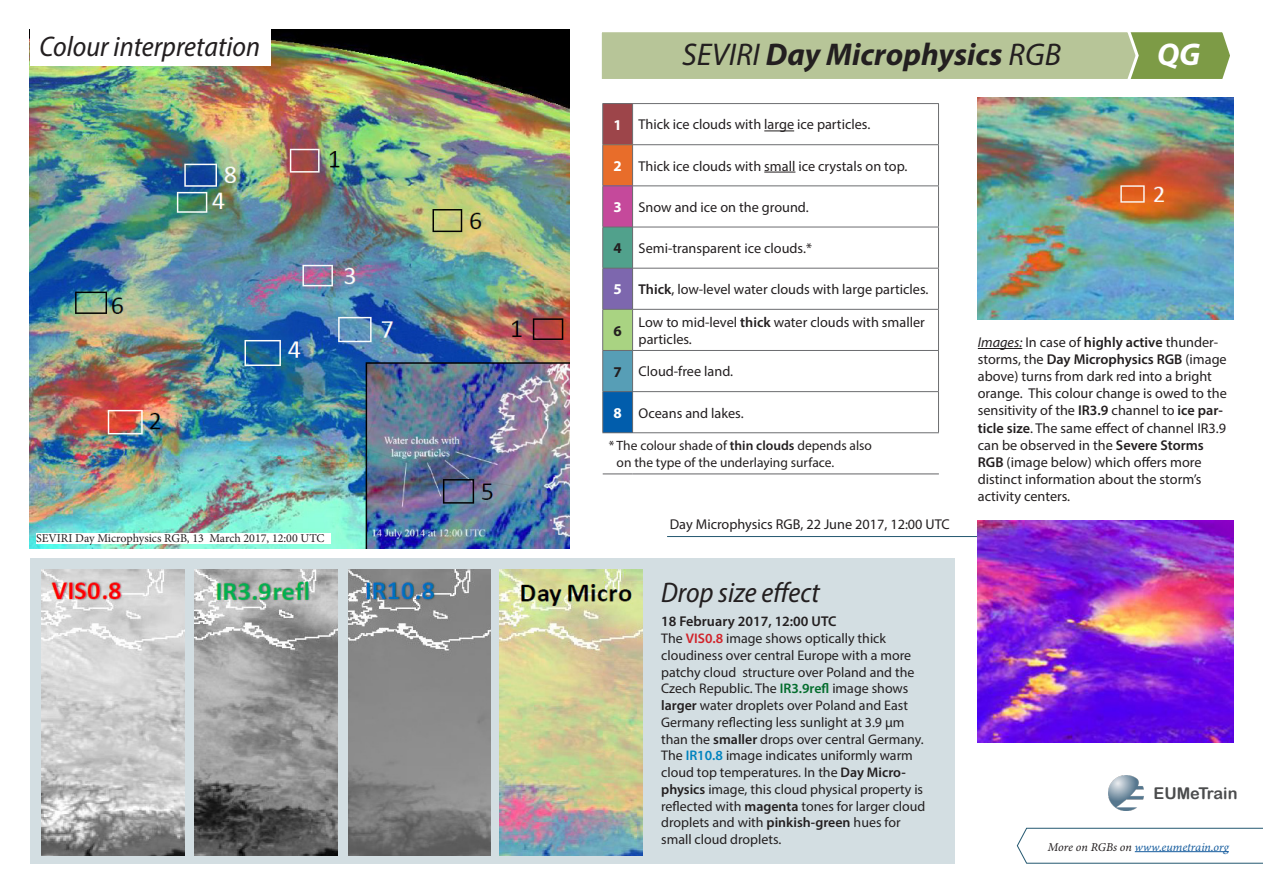
<style>
.page{position:relative;width:1263px;height:893px;background:#fff}
.page>*{position:absolute;margin:0;border:0;box-sizing:border-box;transform-origin:0 0}
.t1{font:italic 700 31.5px "Myriad Pro";color:#231f20}
.t2{font:italic 700 31.5px "Myriad Pro";color:#fff}
.t3{font:italic 28.5px "Myriad Variable Concept";color:#231f20}
.t4{font:16.2px "Arial Rounded MT Bold";color:#4b4c4d}
.t5{font:700 15px "Myriad Pro";color:#fff}
.t6{font:700 15px "Myriad Pro";color:#231f20}
.t7{font:14.25px/17.1px "Myriad Pro";color:#231f20}
.t8{font:14.25px "Myriad Variable Concept";color:#231f20}
.t9{font:13.95px/16.8px "Myriad Pro";color:#231f20}
.t10{font:13.5px/16.2px "Myriad Pro";color:#231f20}
.t11{font:12px "Minion Pro";color:#231f20}
.t12{font:italic 12px "Minion Variable Concept";color:#175d9e}
.s1{font-family:"Myriad Variable Concept";font-weight:400}
.s2{font-family:"Myriad Variable Concept"}
.s3{font-family:"Myriad Variable Concept";color:#d1232a}
.s4{font-family:"Myriad Variable Concept";color:#026c2c}
.s5{font-family:"Myriad Variable Concept";color:#0083bf}
.s6{font-style:italic}
.s7{color:#231f20}
</style>
<div class="page">
<hr style="left:667px;top:536px;width:476px;height:1px;background:#245870">
<div style="left:30px;top:558px;width:925px;height:305px;background:#d3dee2"></div>
<img style="left:30px;top:30px;width:540px;height:518px">
<div style="left:30px;top:23px;width:240px;height:43px;background:#fff"></div>
<svg style="left:601px;top:32px;width:629px;height:47px;background:#afbf8d"></svg>
<svg style="left:603px;top:104px;width:335px;height:370px"></svg>
<div style="left:603px;top:145px;width:30px;height:41px;background:#e86d2a"></div>
<div style="left:603px;top:186px;width:30px;height:41px;background:#c5499b"></div>
<div style="left:603px;top:227px;width:30px;height:41px;background:#51a18c"></div>
<div style="left:603px;top:268px;width:30px;height:41px;background:#7d67ae"></div>
<div style="left:603px;top:309px;width:30px;height:41px;background:#a9d382"></div>
<div style="left:603px;top:350px;width:30px;height:42px;background:#579eb6"></div>
<div style="left:603px;top:392px;width:30px;height:41px;background:#015dac"></div>
<hr style="left:603px;top:474px;width:30px;height:1px;background:#636366">
<hr style="left:633px;top:474px;width:306px;height:1px;background:#636366">
<hr style="left:602px;top:145px;width:1px;height:40px;background:#6c6d70">
<hr style="left:632px;top:145px;width:1px;height:40px;background:#6c6d70">
<hr style="left:938px;top:145px;width:1px;height:40px;background:#6c6d70">
<hr style="left:602px;top:185px;width:31px;height:1px;background:#6c6d70">
<hr style="left:602px;top:186px;width:1px;height:41px;background:#6c6d70">
<hr style="left:633px;top:185px;width:306px;height:1px;background:#6c6d70">
<hr style="left:632px;top:186px;width:1px;height:41px;background:#6c6d70">
<hr style="left:938px;top:186px;width:1px;height:41px;background:#6c6d70">
<hr style="left:602px;top:227px;width:31px;height:1px;background:#6c6d70">
<hr style="left:602px;top:227px;width:1px;height:41px;background:#6c6d70">
<hr style="left:633px;top:227px;width:306px;height:1px;background:#6c6d70">
<hr style="left:632px;top:227px;width:1px;height:41px;background:#6c6d70">
<hr style="left:938px;top:227px;width:1px;height:41px;background:#6c6d70">
<hr style="left:602px;top:268px;width:31px;height:1px;background:#6c6d70">
<hr style="left:602px;top:269px;width:1px;height:40px;background:#6c6d70">
<hr style="left:633px;top:268px;width:306px;height:1px;background:#6c6d70">
<hr style="left:632px;top:269px;width:1px;height:40px;background:#6c6d70">
<hr style="left:938px;top:269px;width:1px;height:40px;background:#6c6d70">
<hr style="left:602px;top:309px;width:31px;height:1px;background:#6c6d70">
<hr style="left:602px;top:310px;width:1px;height:40px;background:#6c6d70">
<hr style="left:633px;top:309px;width:306px;height:1px;background:#6c6d70">
<hr style="left:632px;top:310px;width:1px;height:40px;background:#6c6d70">
<hr style="left:938px;top:310px;width:1px;height:40px;background:#6c6d70">
<hr style="left:602px;top:350px;width:31px;height:1px;background:#6c6d70">
<hr style="left:602px;top:351px;width:1px;height:40px;background:#6c6d70">
<hr style="left:633px;top:350px;width:306px;height:1px;background:#6c6d70">
<hr style="left:632px;top:351px;width:1px;height:40px;background:#6c6d70">
<hr style="left:938px;top:351px;width:1px;height:40px;background:#6c6d70">
<hr style="left:602px;top:391px;width:31px;height:1px;background:#6c6d70">
<hr style="left:602px;top:392px;width:1px;height:40px;background:#6c6d70">
<hr style="left:633px;top:391px;width:306px;height:1px;background:#6c6d70">
<hr style="left:632px;top:392px;width:1px;height:40px;background:#6c6d70">
<hr style="left:938px;top:392px;width:1px;height:40px;background:#6c6d70">
<hr style="left:602px;top:432px;width:31px;height:1px;background:#6c6d70">
<hr style="left:633px;top:432px;width:306px;height:1px;background:#6c6d70">
<hr style="left:602px;top:103px;width:31px;height:1px;background:#6c6d70">
<hr style="left:602px;top:104px;width:1px;height:40px;background:#6c6d70">
<hr style="left:633px;top:103px;width:306px;height:1px;background:#6c6d70">
<hr style="left:632px;top:104px;width:1px;height:40px;background:#6c6d70">
<hr style="left:938px;top:104px;width:1px;height:40px;background:#6c6d70">
<hr style="left:602px;top:144px;width:31px;height:1px;background:#6c6d70">
<hr style="left:633px;top:144px;width:306px;height:1px;background:#6c6d70">
<hr style="left:764px;top:131px;width:30px;height:1px;background:#231f20">
<hr style="left:764px;top:172px;width:31px;height:1px;background:#231f20">
<img style="left:978px;top:97px;width:255px;height:223px">
<img style="left:978px;top:520px;width:255px;height:223px">
<img style="left:41px;top:570px;width:143px;height:286px">
<img style="left:195px;top:570px;width:142px;height:286px">
<img style="left:348px;top:570px;width:143px;height:286px">
<img style="left:499px;top:570px;width:143px;height:286px">
<hr style="left:978px;top:348px;width:44px;height:1px;background:#231f20">
<img style="left:1108px;top:776px;width:35px;height:35px">
<svg style="left:1016px;top:827px;width:247px;height:37px"></svg>
<hr style="left:1135px;top:851px;width:94px;height:1px;background:#175d9e">
<div style="left:36px;top:533px;width:295px;height:11px;background:#fff"></div>
<p class="t3" style="left:39px;top:29px;width:222px">Colour interpretation</p>
<p class="t1" style="left:682px;top:34px;width:380px"><span class="s1">SEVIRI</span> Day Microphysics <span class="s1">RGB</span></p>
<p class="t2" style="left:1157px;top:34px;width:45px">QG</p>
<p class="t11" style="left:36px;top:530px;width:290px">SEVIRI Day Microphysics RGB, 13 March 2017, 12:00 UTC</p>
<p class="t5" style="left:613px;top:115px;width:10px">1</p>
<p class="t7" style="left:639px;top:116px;width:233px">Thick ice clouds with large ice particles.</p>
<p class="t5" style="left:613px;top:156px;width:10px">2</p>
<p class="t7" style="left:639px;top:157px;width:270px">Thick ice clouds with small ice crystals on top.</p>
<p class="t5" style="left:613px;top:197px;width:10px">3</p>
<p class="t7" style="left:639px;top:198px;width:172px">Snow and ice on the ground.</p>
<p class="t6" style="left:613px;top:238px;width:10px">4</p>
<p class="t7" style="left:639px;top:239px;width:175px">Semi-transparent ice clouds.*</p>
<p class="t5" style="left:613px;top:280px;width:10px">5</p>
<p class="t7" style="left:639px;top:281px;width:291px"><span class="s2">Thick</span>, low-level water clouds with large particles.</p>
<p class="t6" style="left:613px;top:321px;width:10px">6</p>
<p class="t7" style="left:639px;top:313px;width:288px">Low to mid-level <span class="s2">thick</span> water clouds with smaller particles.</p>
<p class="t6" style="left:613px;top:362px;width:10px">7</p>
<p class="t7" style="left:639px;top:363px;width:96px">Cloud-free land.</p>
<p class="t5" style="left:613px;top:403px;width:10px">8</p>
<p class="t7" style="left:639px;top:404px;width:107px">Oceans and lakes.</p>
<p class="t10" style="left:617px;top:437px;width:257px;text-indent:-8px">* The colour shade of <span class="s2">thin clouds</span> depends also on the type of the underlaying surface.</p>
<p class="t7" style="left:670px;top:515px;width:282px">Day Microphysics RGB, 22 June 2017, 12:00 UTC</p>
<p class="t3" style="left:661px;top:576px;width:160px">Drop size effect</p>
<p class="t8" style="left:661px;top:613px;width:177px">18 February 2017, 12:00 UTC</p>
<p class="t9" style="left:661px;top:630px;width:266px">The <span class="s3">VIS0.8</span> image shows optically thick cloudiness over central Europe with a more patchy cloud structure over Poland and the Czech Republic. The <span class="s4">IR3.9refl</span> image shows <span class="s2">larger</span> water droplets over Poland and East Germany reflecting less sunlight at 3.9 µm than the <span class="s2">smaller</span> drops over central Germany.<br>The <span class="s5">IR10.8</span> image indicates uniformly warm cloud top temperatures. In the <span class="s2">Day Micro&shy;physics</span> image, this cloud physical property is reflected with <span class="s2">magenta</span> tones for larger cloud droplets and with <span class="s2">pinkish-green</span> hues for small cloud droplets.</p>
<p class="t7" style="left:978px;top:333px;width:250px"><span class="s6">Images:</span> In case of <span class="s2">highly active</span> thunder&shy;storms, the <span class="s2">Day Microphysics RGB</span> (image above) turns from dark red into a bright orange. This colour change is owed to the sensitivity of the <span class="s2">IR3.9</span> channel to <span class="s2">ice par&shy;ticle size</span>. The same effect of channel IR3.9 can be observed in the <span class="s2">Severe Storms RGB</span> (image below) which offers more distinct information about the storm’s activity centers.</p>
<p class="t4" style="left:1153px;top:784px;width:85px">EUMeTrain</p>
<p class="t12" style="left:1048px;top:839px;width:183px"><span class="s7">More on RGBs on</span> www.eumetrain.org</p>
</div>
